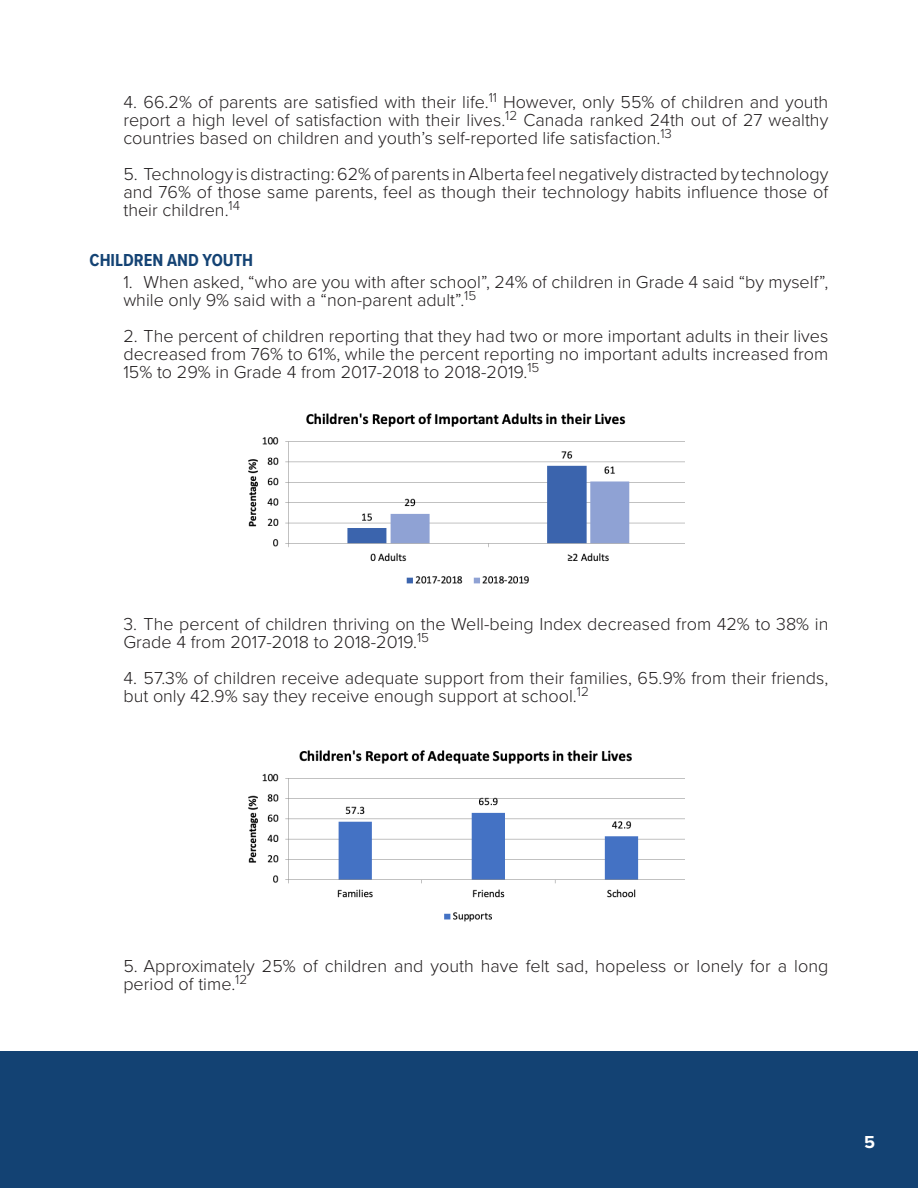
<style>
.page{position:relative;width:918px;height:1188px;background:#fff}
.page>*{position:absolute;margin:0;border:0;box-sizing:border-box;transform-origin:0 0}
.Body{font:300 18px/18px "Proxima Nova";color:#231f20}
.TitleColour{font:700 18px "Proxima Nova Cond";color:#144374}
.t1{font:700 18px "Proxima Nova";color:#fff}
</style>
<div class="page">
<div style="left:0;top:1051px;width:918px;height:137px;background:#134273"></div>
<img style="left:248px;top:413px;width:437px;height:171px">
<img style="left:248px;top:750px;width:437px;height:172px">
<p class="Body" style="left:123px;top:92px;width:706px;text-align:justify">4. 66.2% of parents are satisfied with their life.<sup>11</sup> However, only 55% of children and youth report a high level of satisfaction with their lives.<sup>12</sup> Canada ranked 24th out of 27 wealthy countries based on children and youth’s self-reported life satisfaction.<sup>13</sup></p>
<p class="Body" style="left:123px;top:164px;width:707px;text-align:justify">5. Technology is distracting: 62% of parents in Alberta feel negatively distracted by technology and 76% of those same parents, feel as though their technology habits influence those of their children.<sup>14</sup></p>
<p class="TitleColour" style="left:90px;top:247px;width:165px">CHILDREN AND YOUTH</p>
<p class="Body" style="left:123px;top:272px;width:707px">1. When asked, “who are you with after school”, 24% of children in Grade 4 said “by myself”, while only 9% said with a “non-parent adult”.<sup>15</sup></p>
<p class="Body" style="left:123px;top:326px;width:707px;text-align:justify">2. The percent of children reporting that they had two or more important adults in their lives decreased from 76% to 61%, while the percent reporting no important adults increased from 15% to 29% in Grade 4 from 2017-2018 to 2018-2019.<sup>15</sup></p>
<p class="Body" style="left:123px;top:614px;width:707px">3. The percent of children thriving on the Well-being Index decreased from 42% to 38% in<br>Grade 4 from 2017-2018 to 2018-2019.<sup>15</sup></p>
<p class="Body" style="left:123px;top:668px;width:706px">4. 57.3% of children receive adequate support from their families, 65.9% from their friends, but only 42.9% say they receive enough support at school.<sup>12</sup></p>
<p class="Body" style="left:123px;top:956px;width:707px">5. Approximately 25% of children and youth have felt sad, hopeless or lonely for a long period of time.<sup>12</sup></p>
<p class="t1" style="left:864px;top:1129px;width:12px">5</p>
</div>
